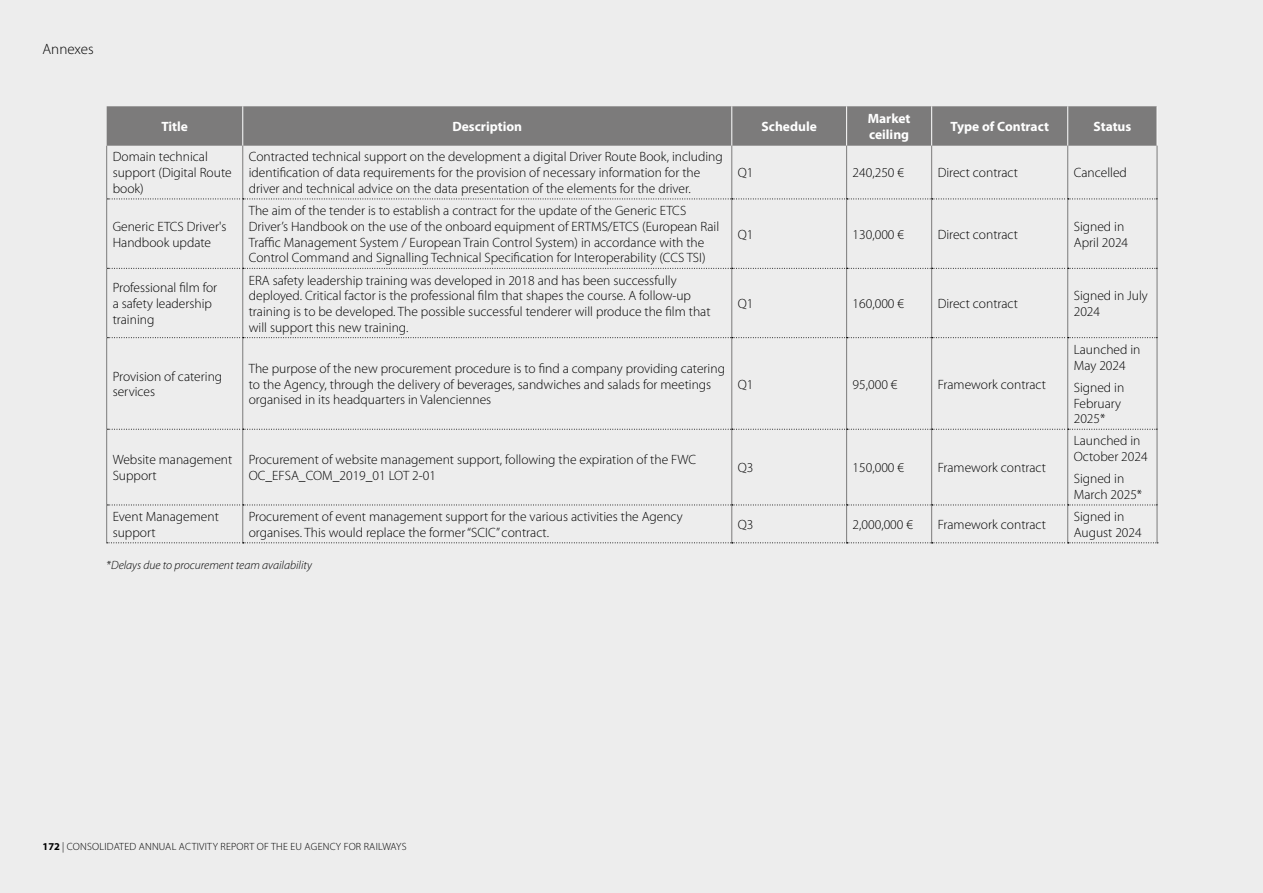
<style>
.page{position:relative;width:1263px;height:893px;background:#ededed}
.page>*{position:absolute;margin:0;border:0;box-sizing:border-box;transform-origin:0 0}
.t1{font:300 15px "Myriad Pro";color:#000}
.tab_text_left{font:300 13.5px/15.8px "Myriad Pro";color:#000}
.tab_line1{font:700 13.5px/16.5px "Myriad Pro";color:#fff}
.source{font:italic 300 12px "Myriad Pro";color:#000}
.t2{font:300 10.5px "Myriad Pro";letter-spacing:.02em;color:#000}
.s1{font-weight:700}
</style>
<div class="page">
<div style="left:107px;top:106px;width:1050px;height:40px;background:#7c7b7b"></div>
<hr style="left:242px;top:106px;width:1px;height:40px;background:#fff">
<hr style="left:731px;top:106px;width:1px;height:40px;background:#fff">
<hr style="left:846px;top:106px;width:1px;height:40px;background:#fff">
<hr style="left:931px;top:106px;width:1px;height:40px;background:#fff">
<hr style="left:1067px;top:106px;width:1px;height:40px;background:#fff">
<hr style="left:1157px;top:106px;width:1px;height:40px;background:#fff">
<hr style="left:106px;top:146px;width:1px;height:53px;background:#7c7b7b">
<hr style="left:242px;top:146px;width:1px;height:53px;background:#7c7b7b">
<hr style="left:731px;top:146px;width:1px;height:53px;background:#7c7b7b">
<hr style="left:846px;top:146px;width:1px;height:53px;background:#7c7b7b">
<hr style="left:931px;top:146px;width:1px;height:53px;background:#7c7b7b">
<hr style="left:1067px;top:146px;width:1px;height:53px;background:#7c7b7b">
<hr style="left:1157px;top:146px;width:1px;height:53px;background:#7c7b7b">
<hr style="left:106px;top:199px;width:1px;height:69px;background:#7c7b7b">
<hr style="left:242px;top:199px;width:1px;height:69px;background:#7c7b7b">
<hr style="left:731px;top:199px;width:1px;height:69px;background:#7c7b7b">
<hr style="left:846px;top:199px;width:1px;height:69px;background:#7c7b7b">
<hr style="left:931px;top:199px;width:1px;height:69px;background:#7c7b7b">
<svg style="left:107px;top:199px;width:1050px;height:1px"></svg>
<hr style="left:1067px;top:199px;width:1px;height:69px;background:#7c7b7b">
<hr style="left:1157px;top:199px;width:1px;height:69px;background:#7c7b7b">
<hr style="left:106px;top:268px;width:1px;height:70px;background:#7c7b7b">
<hr style="left:242px;top:269px;width:1px;height:68px;background:#7c7b7b">
<hr style="left:731px;top:269px;width:1px;height:68px;background:#7c7b7b">
<hr style="left:846px;top:269px;width:1px;height:68px;background:#7c7b7b">
<hr style="left:931px;top:269px;width:1px;height:68px;background:#7c7b7b">
<svg style="left:107px;top:268px;width:1050px;height:1px"></svg>
<hr style="left:1067px;top:269px;width:1px;height:68px;background:#7c7b7b">
<hr style="left:1157px;top:268px;width:1px;height:70px;background:#7c7b7b">
<hr style="left:106px;top:338px;width:1px;height:91px;background:#7c7b7b">
<hr style="left:242px;top:338px;width:1px;height:91px;background:#7c7b7b">
<hr style="left:731px;top:338px;width:1px;height:91px;background:#7c7b7b">
<hr style="left:846px;top:338px;width:1px;height:91px;background:#7c7b7b">
<hr style="left:931px;top:338px;width:1px;height:91px;background:#7c7b7b">
<svg style="left:107px;top:337px;width:1050px;height:1px"></svg>
<hr style="left:1067px;top:338px;width:1px;height:91px;background:#7c7b7b">
<hr style="left:1157px;top:338px;width:1px;height:91px;background:#7c7b7b">
<hr style="left:106px;top:429px;width:1px;height:76px;background:#7c7b7b">
<hr style="left:242px;top:430px;width:1px;height:75px;background:#7c7b7b">
<hr style="left:731px;top:430px;width:1px;height:75px;background:#7c7b7b">
<hr style="left:846px;top:430px;width:1px;height:75px;background:#7c7b7b">
<hr style="left:931px;top:430px;width:1px;height:75px;background:#7c7b7b">
<svg style="left:107px;top:429px;width:1050px;height:1px"></svg>
<hr style="left:1067px;top:430px;width:1px;height:75px;background:#7c7b7b">
<hr style="left:1157px;top:429px;width:1px;height:76px;background:#7c7b7b">
<hr style="left:106px;top:505px;width:1px;height:37px;background:#7c7b7b">
<hr style="left:242px;top:505px;width:1px;height:37px;background:#7c7b7b">
<hr style="left:731px;top:505px;width:1px;height:37px;background:#7c7b7b">
<hr style="left:846px;top:505px;width:1px;height:37px;background:#7c7b7b">
<hr style="left:931px;top:505px;width:1px;height:37px;background:#7c7b7b">
<svg style="left:107px;top:505px;width:1050px;height:1px"></svg>
<hr style="left:1067px;top:505px;width:1px;height:37px;background:#7c7b7b">
<svg style="left:107px;top:542px;width:1051px;height:1px"></svg>
<hr style="left:1157px;top:505px;width:1px;height:37px;background:#7c7b7b">
<p class="t1" style="left:43px;top:41px;width:53px">Annexes</p>
<p class="tab_line1" style="left:161px;top:118px;width:28px">Title</p>
<p class="tab_line1" style="left:452px;top:118px;width:71px">Description</p>
<p class="tab_line1" style="left:761px;top:118px;width:57px">Schedule</p>
<p class="tab_line1" style="left:868px;top:110px;width:44px">Market ceiling</p>
<p class="tab_line1" style="left:950px;top:118px;width:100px">Type of Contract</p>
<p class="tab_line1" style="left:1093px;top:118px;width:39px">Status</p>
<p class="tab_text_left" style="left:113px;top:149px;width:120px">Domain technical support (Digital Route book)</p>
<p class="tab_text_left" style="left:249px;top:149px;width:476px">Contracted technical support on the development a digital Driver Route Book, including identification of data requirements for the provision of necessary information for the driver and technical advice on the data presentation of the elements for the driver.</p>
<p class="tab_text_left" style="left:738px;top:165px;width:17px">Q1</p>
<p class="tab_text_left" style="left:853px;top:165px;width:53px">240,250 €</p>
<p class="tab_text_left" style="left:938px;top:165px;width:82px">Direct contract</p>
<p class="tab_text_left" style="left:1074px;top:165px;width:55px">Cancelled</p>
<p class="tab_text_left" style="left:113px;top:219px;width:115px">Generic ETCS Driver's<br>Handbook update</p>
<p class="tab_text_left" style="left:249px;top:203px;width:472px">The aim of the tender is to establish a contract for the update of the Generic ETCS Driver’s Handbook on the use of the onboard equipment of ERTMS/ETCS (European Rail Traffic Management System / European Train Control System) in accordance with the Control Command and Signalling Technical Specification for Interoperability (CCS TSI)</p>
<p class="tab_text_left" style="left:113px;top:280px;width:106px">Professional film for a safety leadership training</p>
<p class="tab_text_left" style="left:249px;top:272px;width:463px">ERA safety leadership training was developed in 2018 and has been successfully deployed. Critical factor is the professional film that shapes the course. A follow-up training is to be developed. The possible successful tenderer will produce the film that will support this new training.</p>
<p class="tab_text_left" style="left:113px;top:369px;width:111px">Provision of catering services</p>
<p class="tab_text_left" style="left:249px;top:361px;width:478px">The purpose of the new procurement procedure is to find a company providing catering to the Agency, through the delivery of beverages, sandwiches and salads for meetings organised in its headquarters in Valenciennes</p>
<p class="tab_text_left" style="left:738px;top:227px;width:17px">Q1</p>
<p class="tab_text_left" style="left:853px;top:227px;width:53px">130,000 €</p>
<p class="tab_text_left" style="left:938px;top:227px;width:82px">Direct contract</p>
<p class="tab_text_left" style="left:1074px;top:219px;width:56px">Signed in<br>April 2024</p>
<p class="tab_text_left" style="left:738px;top:296px;width:17px">Q1</p>
<p class="tab_text_left" style="left:853px;top:296px;width:53px">160,000 €</p>
<p class="tab_text_left" style="left:938px;top:296px;width:82px">Direct contract</p>
<p class="tab_text_left" style="left:1074px;top:288px;width:76px">Signed in July<br>2024</p>
<p class="tab_text_left" style="left:738px;top:376px;width:17px">Q1</p>
<p class="tab_text_left" style="left:853px;top:376px;width:46px">95,000 €</p>
<p class="tab_text_left" style="left:938px;top:376px;width:110px">Framework contract</p>
<p class="tab_text_left" style="left:1074px;top:342px;width:68px">Launched in<br>May 2024</p>
<p class="tab_text_left" style="left:1074px;top:380px;width:52px">Signed in<br>February<br>2025*</p>
<p class="tab_text_left" style="left:113px;top:452px;width:121px">Website management<br>Support</p>
<p class="tab_text_left" style="left:249px;top:452px;width:449px">Procurement of website management support, following the expiration of the FWC<br>OC_EFSA_COM_2019_01 LOT 2-01</p>
<p class="tab_text_left" style="left:738px;top:460px;width:17px">Q3</p>
<p class="tab_text_left" style="left:853px;top:460px;width:53px">150,000 €</p>
<p class="tab_text_left" style="left:938px;top:460px;width:110px">Framework contract</p>
<p class="tab_text_left" style="left:1074px;top:433px;width:75px">Launched in<br>October 2024</p>
<p class="tab_text_left" style="left:1074px;top:471px;width:70px">Signed in<br>March 2025*</p>
<p class="tab_text_left" style="left:113px;top:509px;width:108px">Event Management support</p>
<p class="tab_text_left" style="left:249px;top:509px;width:435px">Procurement of event management support for the various activities the Agency organises. This would replace the former “SCIC” contract.</p>
<p class="tab_text_left" style="left:738px;top:517px;width:17px">Q3</p>
<p class="tab_text_left" style="left:853px;top:517px;width:62px">2,000,000 €</p>
<p class="tab_text_left" style="left:938px;top:517px;width:110px">Framework contract</p>
<p class="tab_text_left" style="left:1074px;top:509px;width:69px">Signed in<br>August 2024</p>
<p class="source" style="left:106px;top:558px;width:207px">*Delays due to procurement team availability</p>
<p class="t2" style="left:43px;top:841px;width:365px"><span class="s1">172</span> | CONSOLIDATED ANNUAL ACTIVITY REPORT OF THE EU AGENCY FOR RAILWAYS</p>
</div>
